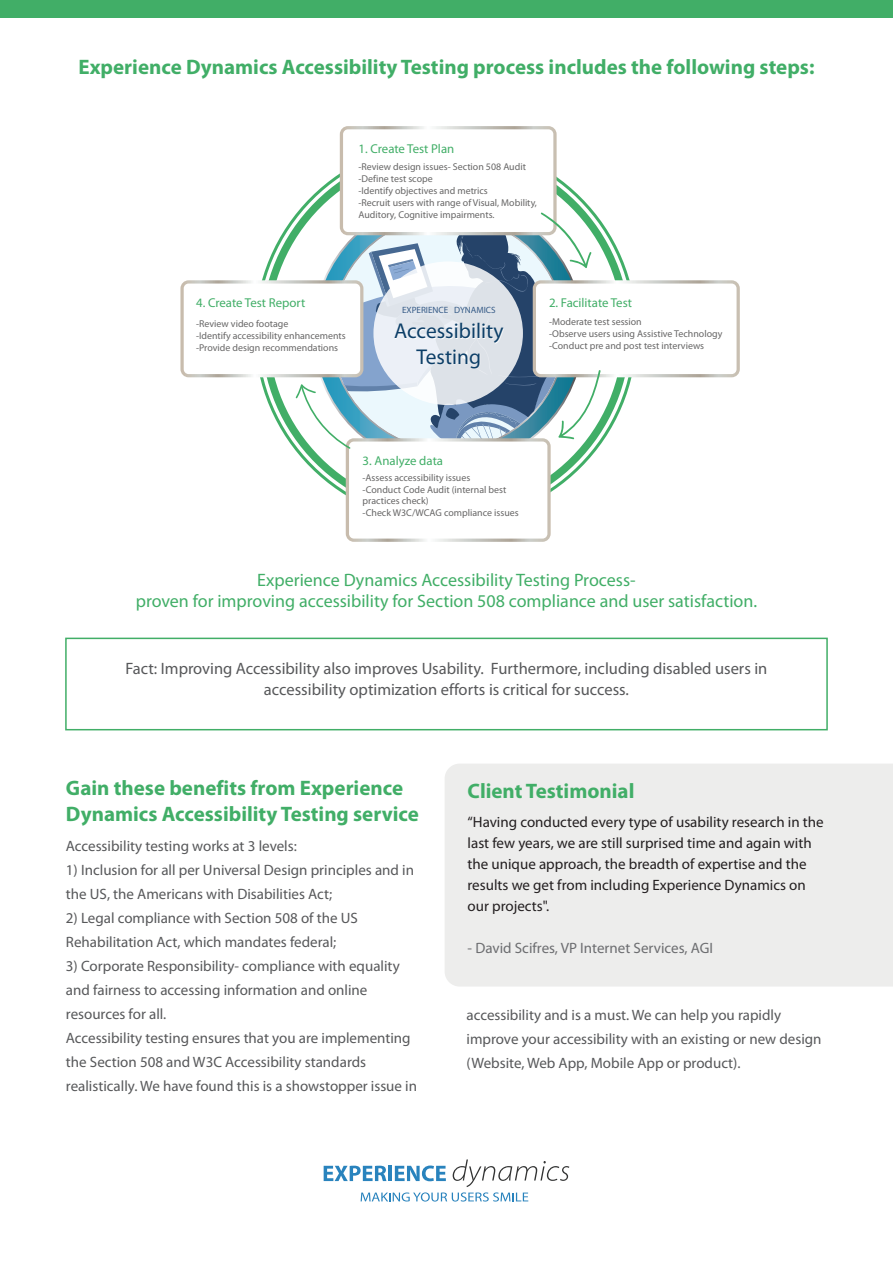
<style>
.page{position:relative;width:893px;height:1263px;background:#fff}
.page>*{position:absolute;margin:0;border:0;box-sizing:border-box;transform-origin:0 0}
.t1{font:21.45px/25.8px "Myriad Pro";color:#0d3f68;text-align:center}
.t2{font:700 21px/25.2px "Myriad Pro";color:#41ae67}
.t3{font:18px/21px "Myriad Pro";color:#41ae67;text-align:center}
.t4{font:16.5px/21px "Myriad Pro";color:#57585a;text-align:center}
.t5{font:15px/24px "Myriad Pro";color:#57585a}
.t6{font:15px/21px "Myriad Pro";color:#231f20}
.t7{font:15px "Myriad Pro";color:#6c6d70}
.t8{font:12.9px "Myriad Pro";color:#41ae67}
.t9{font:9.9px/11.9px "Myriad Pro";color:#676666}
.t10{font:9.15px "Myriad Pro";color:#365b87}
</style>
<div class="page">
<div style="left:445px;top:764px;width:448px;height:222px;background:#ededec"></div>
<svg style="left:324px;top:1159px;width:245px;height:42px"></svg>
<div style="left:0;top:0;width:893px;height:18px;background:#41ae67"></div>
<svg style="left:180px;top:126px;width:560px;height:416px"></svg>
<div style="left:65px;top:638px;width:763px;height:92px;background:#fff;border:2px solid #41ae67"></div>
<h2 class="t2" style="left:78px;top:53px;width:737px">Experience Dynamics Accessibility Testing process includes the following steps:</h2>
<p class="t8" style="left:358px;top:140px;width:97px">1. Create Test Plan</p>
<p class="t9" style="left:358px;top:161px;width:180px">-Review design issues- Section 508 Audit -Define test scope<br>-Identify objectives and metrics<br>-Recruit users with range of Visual, Mobility, Auditory, Cognitive impairments.</p>
<p class="t8" style="left:196px;top:295px;width:111px">4. Create Test Report</p>
<p class="t9" style="left:196px;top:318px;width:151px">-Review video footage<br>-Identify accessibility enhancements -Provide design recommendations</p>
<h1 class="t1" style="left:394px;top:318px;width:111px">Accessibility<br>Testing</h1>
<p class="t10" style="left:402px;top:304px;width:95px">EXPERIENCE DYNAMICS</p>
<p class="t8" style="left:549px;top:295px;width:85px">2. Facilitate Test</p>
<p class="t9" style="left:549px;top:316px;width:175px">-Moderate test session<br>-Observe users using Assistive Technology -Conduct pre and post test interviews</p>
<p class="t8" style="left:363px;top:452px;width:82px">3. Analyze data</p>
<p class="t9" style="left:363px;top:471px;width:158px">-Assess accessibility issues<br>-Conduct Code Audit (internal best practices check)<br>-Check W3C/WCAG compliance issues</p>
<p class="t3" style="left:136px;top:569px;width:623px">Experience Dynamics Accessibility Testing Process-<br>proven for improving accessibility for Section 508 compliance and user satisfaction.</p>
<p class="t4" style="left:126px;top:658px;width:643px">Fact: Improving Accessibility also improves Usability. Furthermore, including disabled users in accessibility optimization efforts is critical for success.</p>
<h2 class="t2" style="left:66px;top:775px;width:355px">Gain these benefits from Experience<br>Dynamics Accessibility Testing service</h2>
<p class="t5" style="left:66px;top:834px;width:232px">Accessibility testing works at 3 levels:</p>
<p class="t5" style="left:66px;top:858px;width:350px">1) Inclusion for all per Universal Design principles and in the US, the Americans with Disabilities Act;</p>
<p class="t5" style="left:66px;top:906px;width:293px">2) Legal compliance with Section 508 of the US<br>Rehabilitation Act, which mandates federal;</p>
<p class="t5" style="left:66px;top:954px;width:353px">3) Corporate Responsibility- compliance with equality and fairness to accessing information and online resources for all.<br>Accessibility testing ensures that you are implementing the Section 508 and W3C Accessibility standards realistically. We have found this is a showstopper issue in</p>
<h2 class="t2" style="left:468px;top:778px;width:168px">Client Testimonial</h2>
<p class="t6" style="left:468px;top:812px;width:358px">“Having conducted every type of usability research in the last few years, we are still surprised time and again with the unique approach, the breadth of expertise and the results we get from including Experience Dynamics on our projects".</p>
<p class="t7" style="left:468px;top:939px;width:247px">- David Scifres, VP Internet Services, AGI</p>
<p class="t5" style="left:466px;top:1002px;width:356px">accessibility and is a must. We can help you rapidly improve your accessibility with an existing or new design (Website, Web App, Mobile App or product).</p>
</div>
